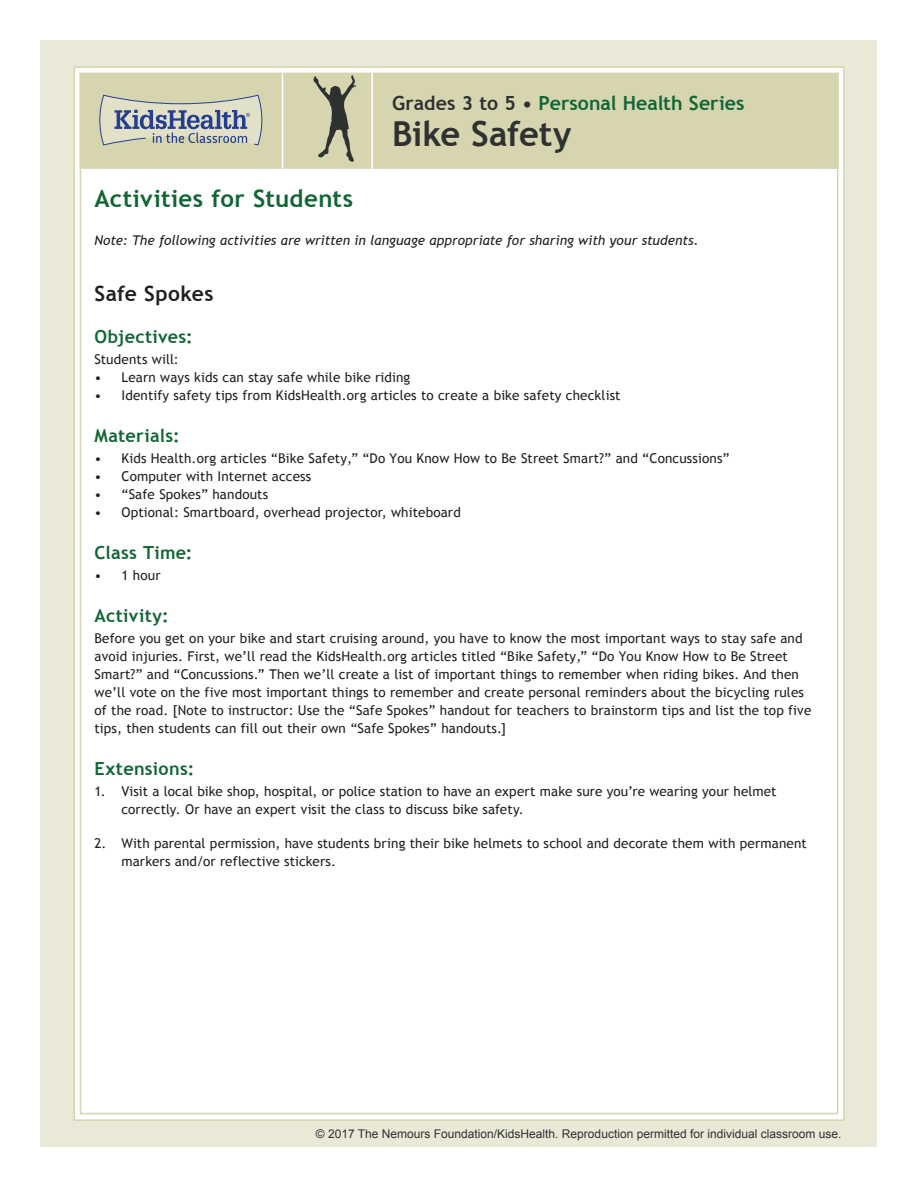
<style>
.page{position:relative;width:918px;height:1188px;background:#fff}
.page>*{position:absolute;margin:0;border:0;box-sizing:border-box;transform-origin:0 0}
.Lesson_Header{font:700 34.5px "Trebuchet MS";letter-spacing:-.005em;color:#2f3130}
.t1{font:700 24px "Trebuchet MS";letter-spacing:.015em;color:#126635}
.t2{font:700 21px "Trebuchet MS";letter-spacing:.02em;color:#231f20}
.Lesson_Header-2{font:700 19.5px "Trebuchet MS";color:#126635}
.t3{font:700 18px "Trebuchet MS";letter-spacing:.02em;color:#126635}
.Basic_Numbered_List{font:13.5px/18px "Trebuchet MS";letter-spacing:.01em;color:#231f20}
.Basic_Bulleted_List{font:13.5px "Trebuchet MS";letter-spacing:.01em;color:#231f20}
.t4{font:italic 13.5px "Trebuchet MS";letter-spacing:.005em;color:#231f20}
.t5{font:12px "Arial";color:#2f3130}
.s1{color:#2f3130}
</style>
<div class="page">
<div style="left:40px;top:40px;width:838px;height:1108px;background:#eae9d8"></div>
<div style="left:74px;top:67px;width:770px;height:1053px;background:#fff"></div>
<div style="left:81px;top:74px;width:757px;height:94px;background:#d6d5b0"></div>
<div style="left:80px;top:73px;width:759px;height:96px;border:2px solid #d6d5b0"></div>
<svg style="left:99px;top:94px;width:164px;height:52px"></svg>
<hr style="left:371px;top:73px;width:2px;height:96px;background:#fff">
<hr style="left:282px;top:73px;width:1px;height:96px;background:#fff">
<svg style="left:313px;top:75px;width:44px;height:87px"></svg>
<p class="Lesson_Header-2" style="left:392px;top:91px;width:354px"><span class="s1">Grades 3 to 5 •</span> Personal Health Series</p>
<p class="Lesson_Header" style="left:392px;top:112px;width:181px">Bike Safety</p>
<p class="t1" style="left:94px;top:183px;width:260px">Activities for Students</p>
<p class="t4" style="left:94px;top:232px;width:606px">Note: The following activities are written in language appropriate for sharing with your students.</p>
<p class="t2" style="left:94px;top:281px;width:120px">Safe Spokes</p>
<p class="t3" style="left:94px;top:326px;width:100px">Objectives:</p>
<p class="Basic_Numbered_List" style="left:94px;top:351px;width:86px">Students will:</p>
<p class="Basic_Bulleted_List" style="left:94px;top:369px;width:317px">• Learn ways kids can stay safe while bike riding</p>
<p class="Basic_Bulleted_List" style="left:94px;top:387px;width:528px">• Identify safety tips from KidsHealth.org articles to create a bike safety checklist</p>
<p class="t3" style="left:94px;top:425px;width:87px">Materials:</p>
<p class="Basic_Bulleted_List" style="left:94px;top:450px;width:637px">• Kids Health.org articles “Bike Safety,” “Do You Know How to Be Street Smart?” and “Concussions”</p>
<p class="Basic_Bulleted_List" style="left:94px;top:468px;width:218px">• Computer with Internet access</p>
<p class="Basic_Bulleted_List" style="left:94px;top:486px;width:175px">• “Safe Spokes” handouts</p>
<p class="Basic_Bulleted_List" style="left:94px;top:504px;width:368px">• Optional: Smartboard, overhead projector, whiteboard</p>
<p class="t3" style="left:94px;top:542px;width:100px">Class Time:</p>
<p class="Basic_Bulleted_List" style="left:94px;top:567px;width:68px">• 1 hour</p>
<p class="t3" style="left:94px;top:605px;width:76px">Activity:</p>
<p class="Basic_Numbered_List" style="left:94px;top:630px;width:718px">Before you get on your bike and start cruising around, you have to know the most important ways to stay safe and avoid injuries. First, we’ll read the KidsHealth.org articles titled “Bike Safety,” “Do You Know How to Be Street Smart?” and “Concussions.” Then we’ll create a list of important things to remember when riding bikes. And then we’ll vote on the five most important things to remember and create personal reminders about the bicycling rules of the road. [Note to instructor: Use the “Safe Spokes” handout for teachers to brainstorm tips and list the top five tips, then students can fill out their own “Safe Spokes” handouts.]</p>
<p class="t3" style="left:95px;top:758px;width:101px">Extensions:</p>
<p class="Basic_Numbered_List" style="left:122px;top:783px;width:657px;text-indent:-27px">1. Visit a local bike shop, hospital, or police station to have an expert make sure you’re wearing your helmet correctly. Or have an expert visit the class to discuss bike safety.</p>
<p class="Basic_Numbered_List" style="left:122px;top:835px;width:687px;text-indent:-27px">2. With parental permission, have students bring their bike helmets to school and decorate them with permanent markers and/or reflective stickers.</p>
<p class="t5" style="left:316px;top:1126px;width:527px">© 2017 The Nemours Foundation/KidsHealth. Reproduction permitted for individual classroom use.</p>
</div>
